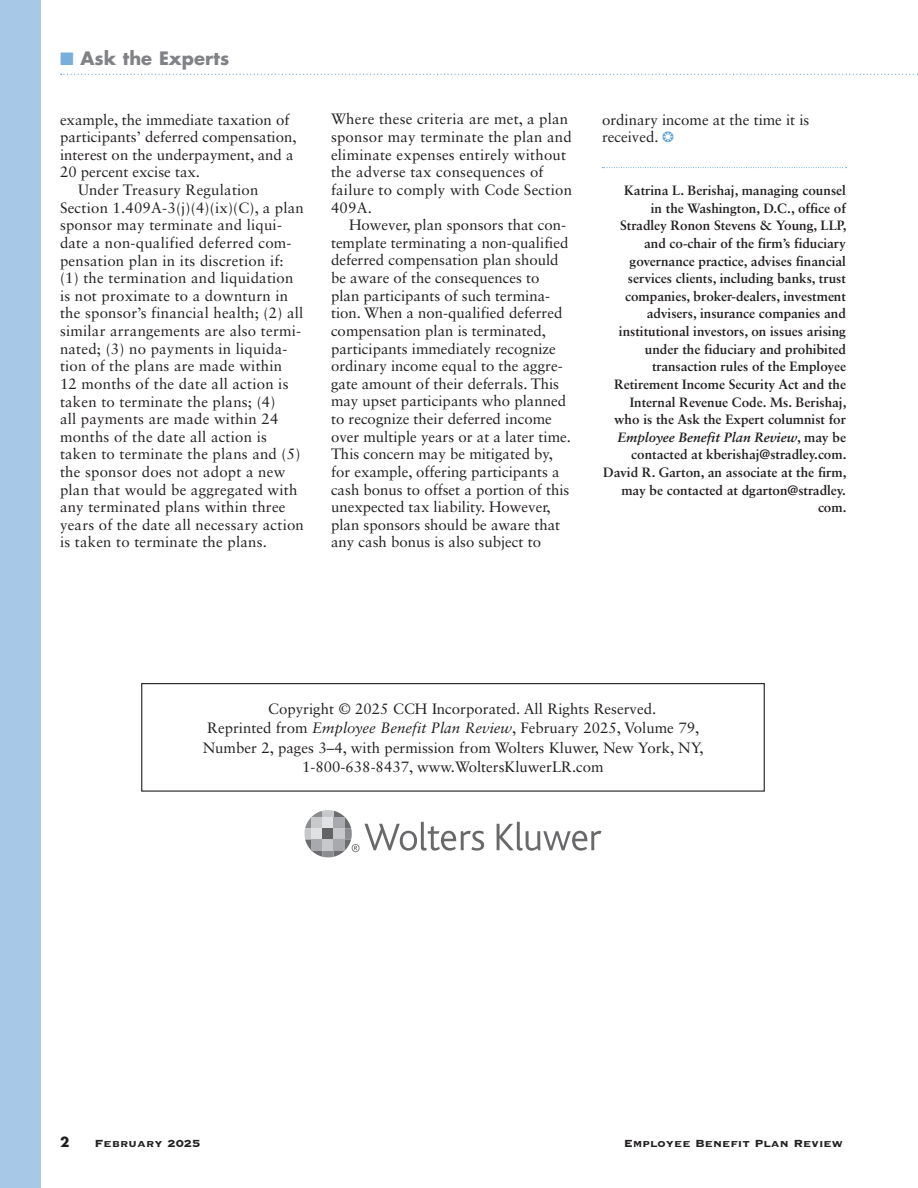
<style>
.page{position:relative;width:918px;height:1188px;background:#fff}
.page>*{position:absolute;margin:0;border:0;box-sizing:border-box;transform-origin:0 0}
.t1{font:700 18px "Futura Std";color:#808285}
.t2{font:15px/17.5px "Sabon LT Std";color:#231f20}
.t3{font:700 13.5px/17.7px "Sabon LT Std";color:#231f20;text-align:right}
.t4{font:13.5px "Copperplate Gothic Std 33 BC";color:#231f20}
.t5{font:700 13.5px "Futura Std";color:#231f20}
.s1{color:#78afdc}
.s2{color:#56a0d5}
.s3{font-style:italic}
</style>
<div class="page">
<svg style="left:61px;top:74px;width:857px;height:1px"></svg>
<div style="left:0;top:0;width:41px;height:1188px;background:#a8c8e7"></div>
<svg style="left:602px;top:167px;width:245px;height:1px"></svg>
<div style="left:141px;top:683px;width:624px;height:109px;border:1px solid #231f20"></div>
<svg style="left:497px;top:822px;width:104px;height:29px"></svg>
<svg style="left:304px;top:810px;width:180px;height:47px"></svg>
<p class="t1" style="left:60px;top:46px;width:171px"><span class="s1">■</span> Ask the Experts</p>
<p class="t2" style="left:60px;top:110px;width:231px">example, the immediate taxation of</p>
<p class="t2" style="left:60px;top:128px;width:238px">participants’ deferred compensation,</p>
<p class="t2" style="left:60px;top:146px;width:235px">interest on the underpayment, and a</p>
<p class="t2" style="left:60px;top:163px;width:142px">20 percent excise tax.</p>
<p class="t2" style="left:78px;top:181px;width:182px">Under Treasury Regulation</p>
<p class="t2" style="left:60px;top:198px;width:246px">Section 1.409A-3(j)(4)(ix)(C), a plan</p>
<p class="t2" style="left:60px;top:216px;width:224px">sponsor may terminate and liqui-</p>
<p class="t2" style="left:60px;top:234px;width:233px">date a non-qualified deferred com-</p>
<p class="t2" style="left:60px;top:251px;width:225px">pensation plan in its discretion if:</p>
<p class="t2" style="left:60px;top:269px;width:235px">(1) the termination and liquidation</p>
<p class="t2" style="left:60px;top:287px;width:230px">is not proximate to a downturn in</p>
<p class="t2" style="left:60px;top:304px;width:245px">the sponsor’s financial health; (2) all</p>
<p class="t2" style="left:60px;top:322px;width:243px">similar arrangements are also termi-</p>
<p class="t2" style="left:60px;top:339px;width:229px">nated; (3) no payments in liquida-</p>
<p class="t2" style="left:60px;top:357px;width:224px">tion of the plans are made within</p>
<p class="t2" style="left:60px;top:375px;width:230px">12 months of the date all action is</p>
<p class="t2" style="left:60px;top:392px;width:217px">taken to terminate the plans; (4)</p>
<p class="t2" style="left:60px;top:410px;width:220px">all payments are made within 24</p>
<p class="t2" style="left:60px;top:428px;width:209px">months of the date all action is</p>
<p class="t2" style="left:60px;top:445px;width:242px">taken to terminate the plans and (5)</p>
<p class="t2" style="left:60px;top:463px;width:227px">the sponsor does not adopt a new</p>
<p class="t2" style="left:60px;top:480px;width:239px">plan that would be aggregated with</p>
<p class="t2" style="left:60px;top:498px;width:227px">any terminated plans within three</p>
<p class="t2" style="left:60px;top:516px;width:245px">years of the date all necessary action</p>
<p class="t2" style="left:60px;top:533px;width:208px">is taken to terminate the plans.</p>
<p class="t2" style="left:331px;top:110px;width:243px">Where these criteria are met, a plan sponsor may terminate the plan and eliminate expenses entirely without the adverse tax consequences of failure to comply with Code Section<br>409A.</p>
<p class="t2" style="left:331px;top:216px;width:241px;text-indent:18px">However, plan sponsors that con&shy;template terminating a non-qualified deferred compensation plan should be aware of the consequences to plan participants of such termina&shy;tion. When a non-qualified deferred compensation plan is terminated, participants immediately recognize ordinary income equal to the aggre&shy;gate amount of their deferrals. This may upset participants who planned to recognize their deferred income over multiple years or at a later time.<br>This concern may be mitigated by, for example, offering participants a cash bonus to offset a portion of this unexpected tax liability. However, plan sponsors should be aware that any cash bonus is also subject to</p>
<p class="t2" style="left:602px;top:110px;width:209px">ordinary income at the time it is received. <span class="s2">❂</span></p>
<p class="t3" style="left:603px;top:181px;width:245px">Katrina L. Berishaj, managing counsel<br>in the Washington, D.C., office of Stradley Ronon Stevens &amp; Young, LLP, and co-chair of the firm’s fiduciary governance practice, advises financial services clients, including banks, trust companies, broker-dealers, investment advisers, insurance companies and institutional investors, on issues arising under the fiduciary and prohibited transaction rules of the Employee Retirement Income Security Act and the Internal Revenue Code. Ms. Berishaj, who is the Ask the Expert columnist for <span class="s3">Employee Benefit Plan Review</span>, may be contacted at kberishaj@stradley.com.<br>David R. Garton, an associate at the firm, may be contacted at dgarton@stradley. com.</p>
<p class="t2" style="left:268px;top:700px;width:390px">Copyright © 2025 CCH Incorporated. All Rights Reserved.</p>
<p class="t2" style="left:207px;top:719px;width:494px">Reprinted from <span class="s3">Employee Benefit Plan Review</span>, February 2025, Volume 79,</p>
<p class="t2" style="left:203px;top:739px;width:502px">Number 2, pages 3–4, with permission from Wolters Kluwer, New York, NY,</p>
<p class="t2" style="left:302px;top:758px;width:303px">1-800-638-8437, www.WoltersKluwerLR.com</p>
<p class="t5" style="left:60px;top:1133px;width:11px">2</p>
<p class="t4" style="left:94px;top:1136px;width:107px">February 2025</p>
<p class="t4" style="left:624px;top:1136px;width:221px">Employee Benefit Plan Review</p>
</div>
